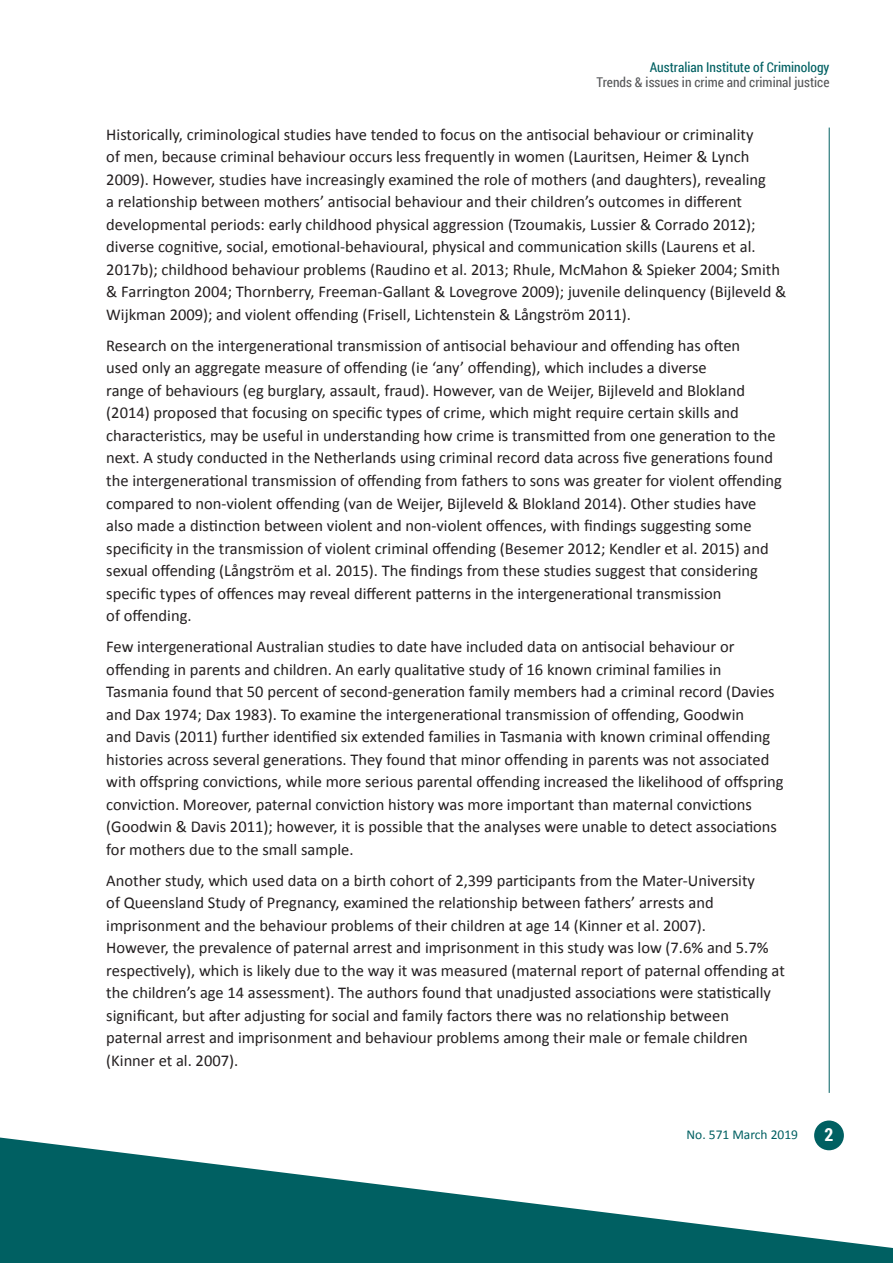
<style>
.page{position:relative;width:893px;height:1263px;background:#fff}
.page>*{position:absolute;margin:0;border:0;box-sizing:border-box;transform-origin:0 0}
.t1{font:700 18px "Roboto Condensed";color:#fff}
.body{font:16.5px/22.5px "Calibri";color:#231f20}
.t2{font:13.5px "Roboto Condensed";color:#57585a}
.t3{font:13.5px "Roboto Condensed";color:#006062}
.t4{font:13.5px "Calibri";color:#006062}
</style>
<div class="page">
<hr style="left:829px;top:128px;width:1px;height:965px;background:#006062">
<div style="left:814px;top:1120px;width:30px;height:30px;background:#006062;border-radius:50%"></div>
<svg style="left:0;top:1137px;width:893px;height:126px;fill:#006062"></svg>
<p class="t3" style="left:650px;top:58px;width:181px">Australian Institute of Criminology</p>
<p class="t2" style="left:597px;top:73px;width:234px">Trends &amp; issues in crime and criminal justice</p>
<p class="body" style="left:106px;top:122px;width:682px">Historically, criminological studies have tended to focus on the antisocial behaviour or criminality<br>of men, because criminal behaviour occurs less frequently in women (Lauritsen, Heimer &amp; Lynch 2009). However, studies have increasingly examined the role of mothers (and daughters), revealing<br>a relationship between mothers’ antisocial behaviour and their children’s outcomes in different developmental periods: early childhood physical aggression (Tzoumakis, Lussier &amp; Corrado 2012); diverse cognitive, social, emotional-behavioural, physical and communication skills (Laurens et al.<br>2017b); childhood behaviour problems (Raudino et al. 2013; Rhule, McMahon &amp; Spieker 2004; Smith &amp; Farrington 2004; Thornberry, Freeman-Gallant &amp; Lovegrove 2009); juvenile delinquency (Bijleveld &amp; Wijkman 2009); and violent offending (Frisell, Lichtenstein &amp; Långström 2011).</p>
<p class="body" style="left:106px;top:333px;width:677px">Research on the intergenerational transmission of antisocial behaviour and offending has often<br>used only an aggregate measure of offending (ie ‘any’ offending), which includes a diverse<br>range of behaviours (eg burglary, assault, fraud). However, van de Weijer, Bijleveld and Blokland (2014) proposed that focusing on specific types of crime, which might require certain skills and characteristics, may be useful in understanding how crime is transmitted from one generation to the next. A study conducted in the Netherlands using criminal record data across five generations found the intergenerational transmission of offending from fathers to sons was greater for violent offending compared to non-violent offending (van de Weijer, Bijleveld &amp; Blokland 2014). Other studies have also made a distinction between violent and non-violent offences, with findings suggesting some specificity in the transmission of violent criminal offending (Besemer 2012; Kendler et al. 2015) and sexual offending (Långström et al. 2015). The findings from these studies suggest that considering specific types of offences may reveal different patterns in the intergenerational transmission<br>of offending.</p>
<p class="body" style="left:106px;top:634px;width:679px">Few intergenerational Australian studies to date have included data on antisocial behaviour or offending in parents and children. An early qualitative study of 16 known criminal families in Tasmania found that 50 percent of second-generation family members had a criminal record (Davies and Dax 1974; Dax 1983). To examine the intergenerational transmission of offending, Goodwin<br>and Davis (2011) further identified six extended families in Tasmania with known criminal offending histories across several generations. They found that minor offending in parents was not associated with offspring convictions, while more serious parental offending increased the likelihood of offspring conviction. Moreover, paternal conviction history was more important than maternal convictions (Goodwin &amp; Davis 2011); however, it is possible that the analyses were unable to detect associations for mothers due to the small sample.</p>
<p class="body" style="left:106px;top:868px;width:680px">Another study, which used data on a birth cohort of 2,399 participants from the Mater-University<br>of Queensland Study of Pregnancy, examined the relationship between fathers’ arrests and imprisonment and the behaviour problems of their children at age 14 (Kinner et al. 2007).<br>However, the prevalence of paternal arrest and imprisonment in this study was low (7.6% and 5.7% respectively), which is likely due to the way it was measured (maternal report of paternal offending at the children’s age 14 assessment). The authors found that unadjusted associations were statistically significant, but after adjusting for social and family factors there was no relationship between paternal arrest and imprisonment and behaviour problems among their male or female children (Kinner et al. 2007).</p>
<p class="t4" style="left:686px;top:1126px;width:113px">No. 571 March 2019</p>
<p class="t1" style="left:824px;top:1122px;width:10px">2</p>
</div>
